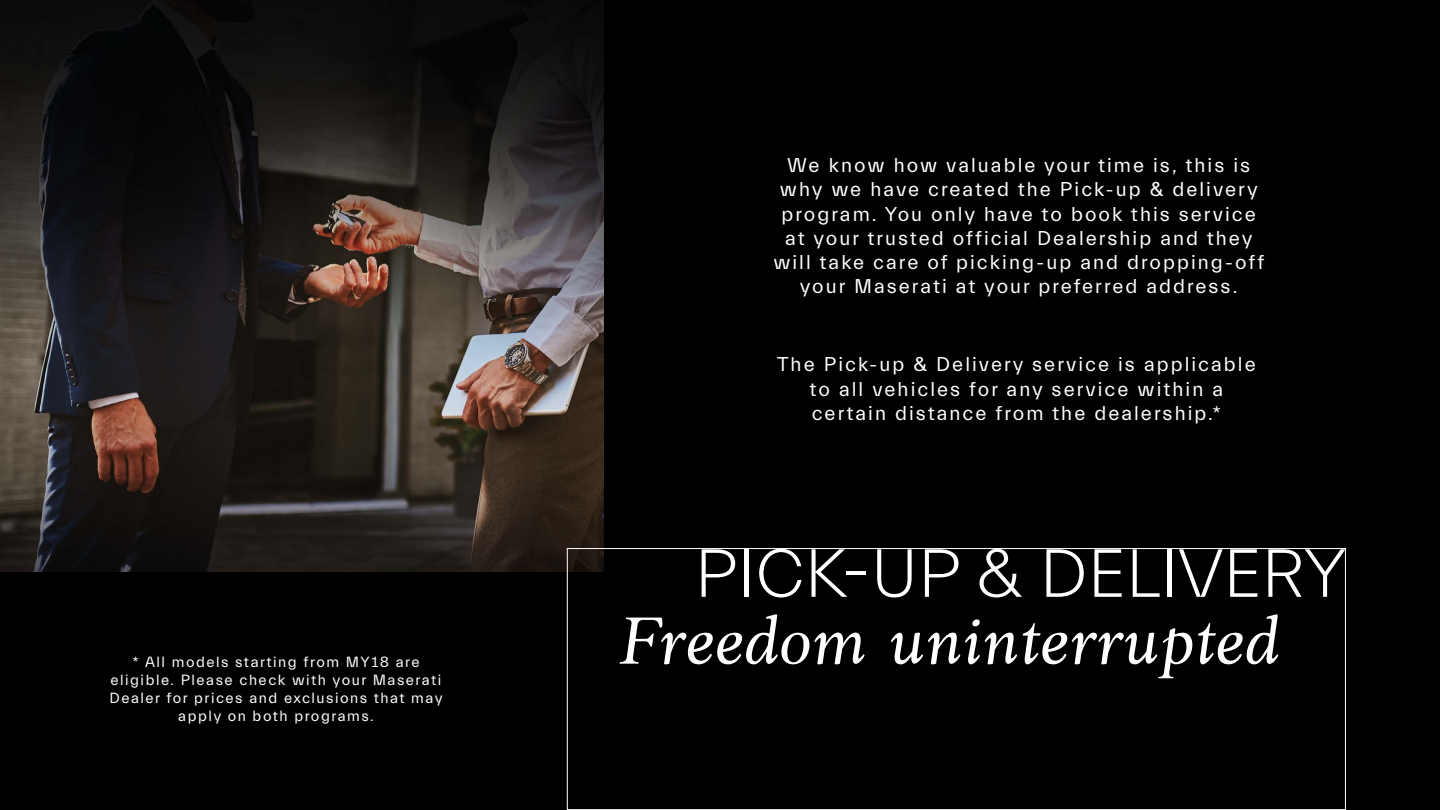
<style>
.page{position:relative;width:1440px;height:810px;background:#000}
.page>*{position:absolute;margin:0;border:0;box-sizing:border-box;transform-origin:0 0}
.t1{font:italic 68.85px "Anko Personal Use";color:#fff}
.t2{font:300 68.85px "Everett";color:#fff}
.t3{font:20.25px/24.3px "Everett";letter-spacing:.1em;color:#fff;text-align:center}
.t4{font:15px/18px "Everett";letter-spacing:.1em;color:#fff;text-align:center}
</style>
<div class="page">
<img style="left:0;top:0;width:604px;height:572px">
<div style="left:567px;top:548px;width:779px;height:262px;border:1px solid #fff"></div>
<p class="t4" style="left:110px;top:653px;width:335px">* All models starting from MY18 are eligible. Please check with your Maserati Dealer for prices and exclusions that may apply on both programs.</p>
<p class="t3" style="left:773px;top:153px;width:493px">We know how valuable your time is, this is why we have created the Pick-up &amp; delivery program. You only have to book this service at your trusted official Dealership and they will take care of picking-up and dropping-off your Maserati at your preferred address.</p>
<p class="t3" style="left:777px;top:353px;width:480px">The Pick-up &amp; Delivery service is applicable to all vehicles for any service within a certain distance from the dealership.*</p>
<h1 class="t2" style="left:695px;top:536px;width:653px">PICK-UP &amp; DELIVERY</h1>
<h1 class="t1" style="left:617px;top:603px;width:662px">Freedom uninterrupted</h1>
</div>
